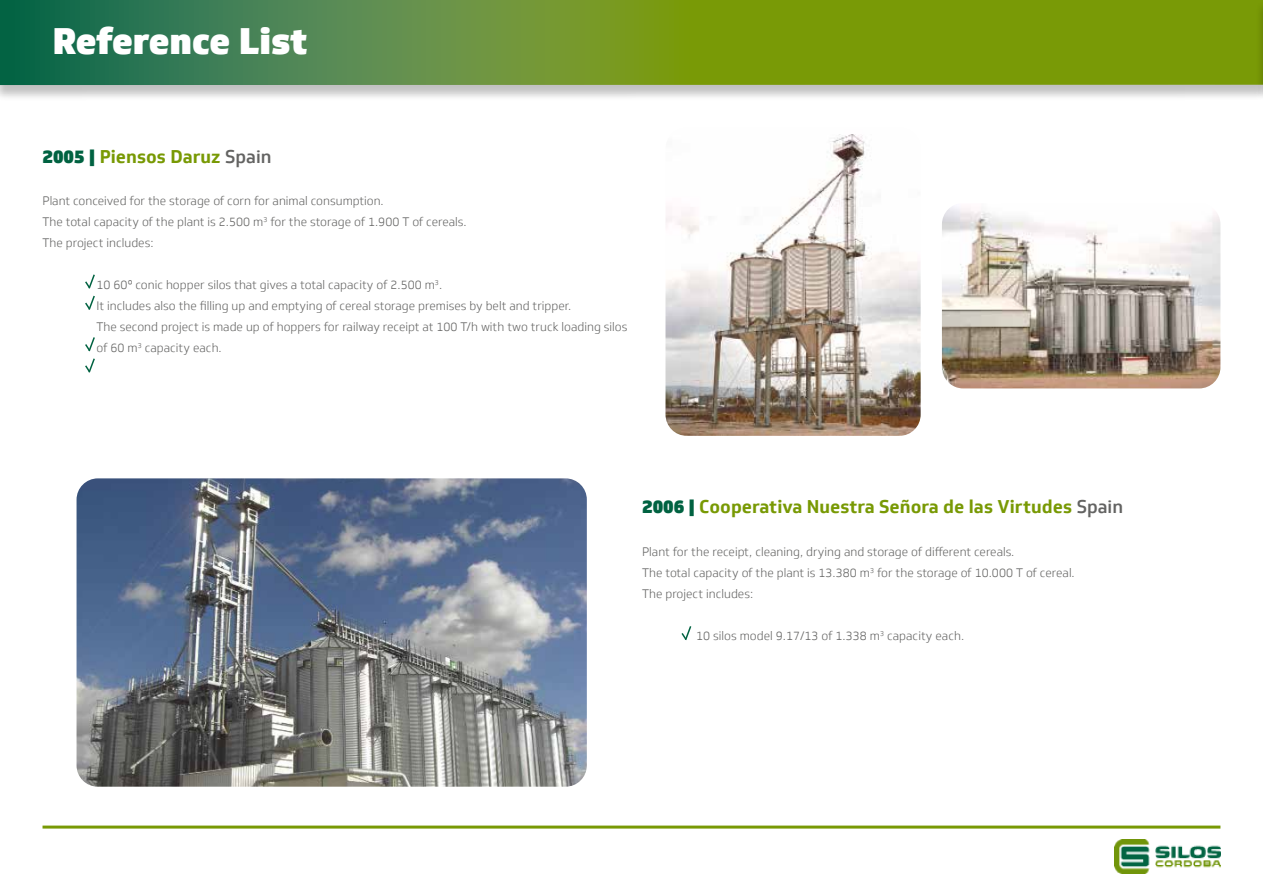
<style>
.page{position:relative;width:1263px;height:893px;background:#fff}
.page>*{position:absolute;margin:0;border:0;box-sizing:border-box;transform-origin:0 0}
.t1{font:900 36px "Soleto";letter-spacing:-.01em;color:#fff}
.t2{font:700 18px "Soleto";color:#789904}
.t3{font:300 12px/21px "Soleto";color:#636362}
.s1{font-weight:900;color:#006241}
.s2{font-weight:500;color:#636362}
</style>
<div class="page">
<div style="left:0;top:0;width:1263px;height:102px;background:#000;opacity:.25"></div>
<svg style="left:0;top:0;width:1255px;height:85px;background:#628f28"></svg>
<svg style="left:85px;top:274px;width:10px;height:36px"></svg>
<img style="left:665px;top:134px;width:256px;height:302px">
<img style="left:942px;top:206px;width:278px;height:182px">
<svg style="left:681px;top:626px;width:11px;height:15px"></svg>
<img style="left:77px;top:478px;width:510px;height:309px">
<hr style="left:43px;top:826px;width:1177px;height:3px;background:#789904">
<img style="left:1114px;top:840px;width:106px;height:34px">
<svg style="left:85px;top:337px;width:10px;height:36px"></svg>
<div style="left:1255px;top:0;width:8px;height:101px;background:#000;opacity:.25"></div>
<hr style="left:1262px;top:0;width:1px;height:84px;background:#6c8905">
<h1 class="t1" style="left:53px;top:18px;width:256px">Reference List</h1>
<h2 class="t2" style="left:43px;top:145px;width:230px"><span class="s1">2005 |</span> Piensos Daruz <span class="s2">Spain</span></h2>
<p class="t3" style="left:43px;top:190px;width:426px">Plant conceived for the storage of corn for animal consumption.<br>The total capacity of the plant is 2.500 m<sup>3</sup> for the storage of 1.900 T of cereals.<br>The project includes:</p>
<p class="t3" style="left:97px;top:274px;width:532px">10 60º conic hopper silos that gives a total capacity of 2.500 m<sup>3</sup>.<br>It includes also the filling up and emptying of cereal storage premises by belt and tripper.<br>The second project is made up of hoppers for railway receipt at 100 T/h with two truck loading silos of 60 m<sup>3</sup> capacity each.</p>
<h2 class="t2" style="left:642px;top:496px;width:482px"><span class="s1">2006 |</span> Cooperativa Nuestra Señora de las Virtudes <span class="s2">Spain</span></h2>
<p class="t3" style="left:642px;top:541px;width:434px">Plant for the receipt, cleaning, drying and storage of different cereals.<br>The total capacity of the plant is 13.380 m<sup>3</sup> for the storage of 10.000 T of cereal.<br>The project includes:</p>
<p class="t3" style="left:696px;top:625px;width:270px">10 silos model 9.17/13 of 1.338 m<sup>3</sup> capacity each.</p>
</div>
